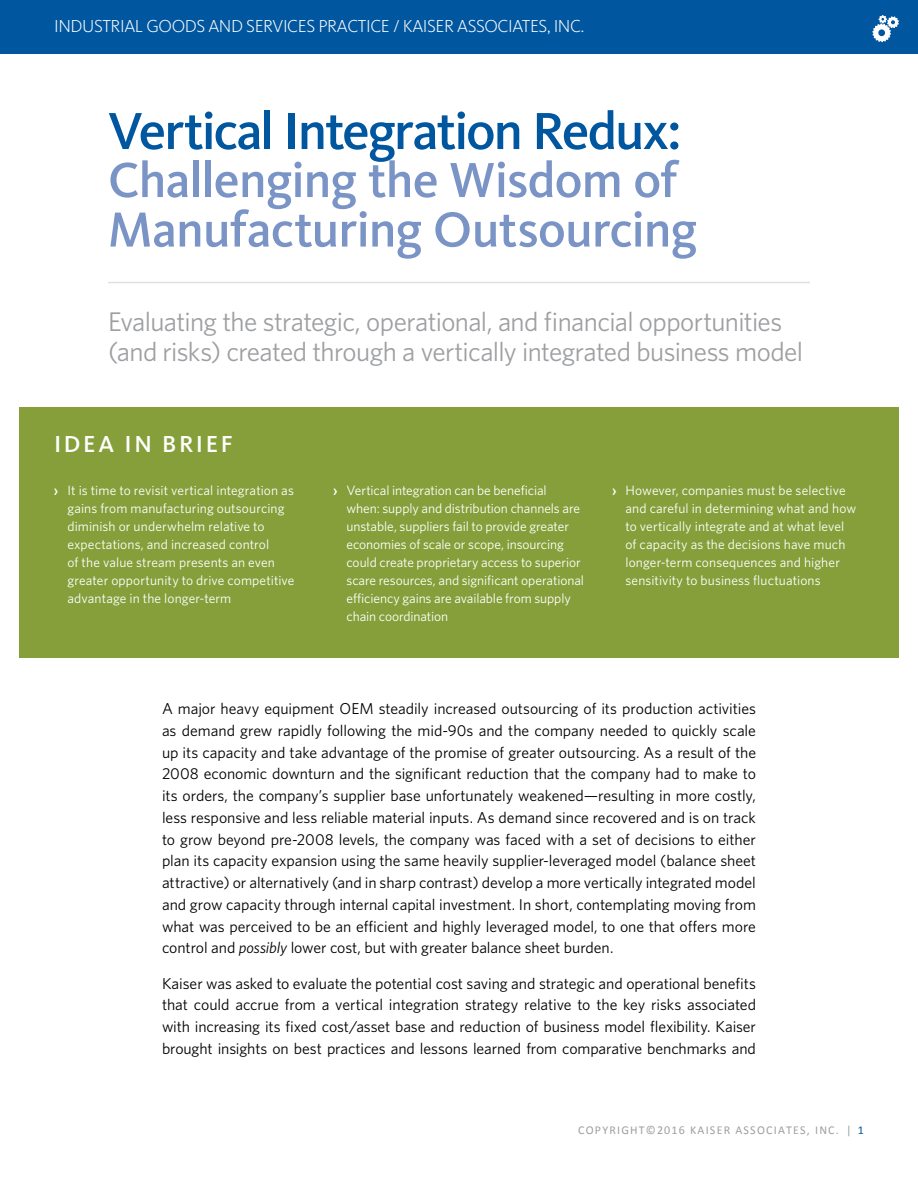
<style>
.page{position:relative;width:918px;height:1188px;background:#fff}
.page>*{position:absolute;margin:0;border:0;box-sizing:border-box;transform-origin:0 0}
.t1{font:500 54px "Kievit Pro";letter-spacing:-.04em;color:#0057a0}
.t2{font:500 51px/49.5px "Kievit Pro";letter-spacing:-.015em;color:#7b94c6}
.t3{font:27px/30px "Whitney";letter-spacing:-.025em;color:#9d9fa2}
.t4{font:500 24px "Kievit Pro";letter-spacing:.105em;color:#fff}
.t5{font:300 18px "Kievit Pro";letter-spacing:-.025em;color:#fff}
.t6{font:15.75px/21.8px "Whitney";letter-spacing:-.005em;color:#000;text-align:justify}
.t7{font:13.5px/18px "Whitney";color:#fff}
.t8{font:12px "Calibri";letter-spacing:.1em;color:#9d9fa2}
.s1{font-weight:600}
.s2{font-style:italic}
.s3{color:#0057a0}
</style>
<div class="page">
<hr style="left:108px;top:282px;width:702px;height:1px;background:#dfe0e1">
<div style="left:19px;top:407px;width:880px;height:251px;background:#869f3a"></div>
<div style="left:0;top:0;width:918px;height:54px;background:#0057a0"></div>
<svg style="left:872px;top:15px;width:27px;height:27px"></svg>
<p class="t5" style="left:54px;top:15px;width:532px">INDUSTRIAL GOODS AND SERVICES PRACTICE / KAISER ASSOCIATES, INC.</p>
<h1 class="t1" style="left:108px;top:98px;width:575px">Vertical Integration Redux:</h1>
<h2 class="t2" style="left:108px;top:155px;width:591px">Challenging the Wisdom of<br>Manufacturing Outsourcing</h2>
<h3 class="t3" style="left:108px;top:305px;width:697px">Evaluating the strategic, operational, and financial opportunities (and risks) created through a vertically integrated business model</h3>
<h3 class="t4" style="left:54px;top:430px;width:180px">IDEA IN BRIEF</h3>
<p class="t7" style="left:67px;top:481px;width:229px;text-indent:-14px"><span class="s1">›</span> It is time to revisit vertical integration as gains from manufacturing outsourcing diminish or underwhelm relative to expectations, and increased control<br>of the value stream presents an even greater opportunity to drive competitive advantage in the longer-term</p>
<p class="t7" style="left:347px;top:481px;width:239px;text-indent:-14px"><span class="s1">›</span> Vertical integration can be beneficial<br>when: supply and distribution channels are unstable, suppliers fail to provide greater economies of scale or scope, insourcing could create proprietary access to superior scare resources, and significant operational efficiency gains are available from supply chain coordination</p>
<p class="t7" style="left:626px;top:481px;width:232px;text-indent:-14px"><span class="s1">›</span> However, companies must be selective and careful in determining what and how to vertically integrate and at what level of capacity as the decisions have much longer-term consequences and higher sensitivity to business fluctuations</p>
<p class="t6" style="left:162px;top:697px;width:596px">A major heavy equipment OEM steadily increased outsourcing of its production activities as demand grew rapidly following the mid-90s and the company needed to quickly scale up its capacity and take advantage of the promise of greater outsourcing. As a result of the 2008 economic downturn and the significant reduction that the company had to make to its orders, the company’s supplier base unfortunately weakened—resulting in more costly, less responsive and less reliable material inputs. As demand since recovered and is on track to grow beyond pre-2008 levels, the company was faced with a set of decisions to either plan its capacity expansion using the same heavily supplier-leveraged model (balance sheet attractive) or alternatively (and in sharp contrast) develop a more vertically integrated model and grow capacity through internal capital investment. In short, contemplating moving from what was perceived to be an efficient and highly leveraged model, to one that offers more control and <span class="s2">possibly</span> lower cost, but with greater balance sheet burden.</p>
<p class="t6" style="left:162px;top:972px;width:596px">Kaiser was asked to evaluate the potential cost saving and strategic and operational benefits that could accrue from a vertical integration strategy relative to the key risks associated with increasing its fixed cost/asset base and reduction of business model flexibility. Kaiser brought insights on best practices and lessons learned from comparative benchmarks and</p>
<p class="t8" style="left:578px;top:1122px;width:287px">COPYRIGHT©2016 KAISER ASSOCIATES, INC. | <span class="s3">1</span></p>
</div>
